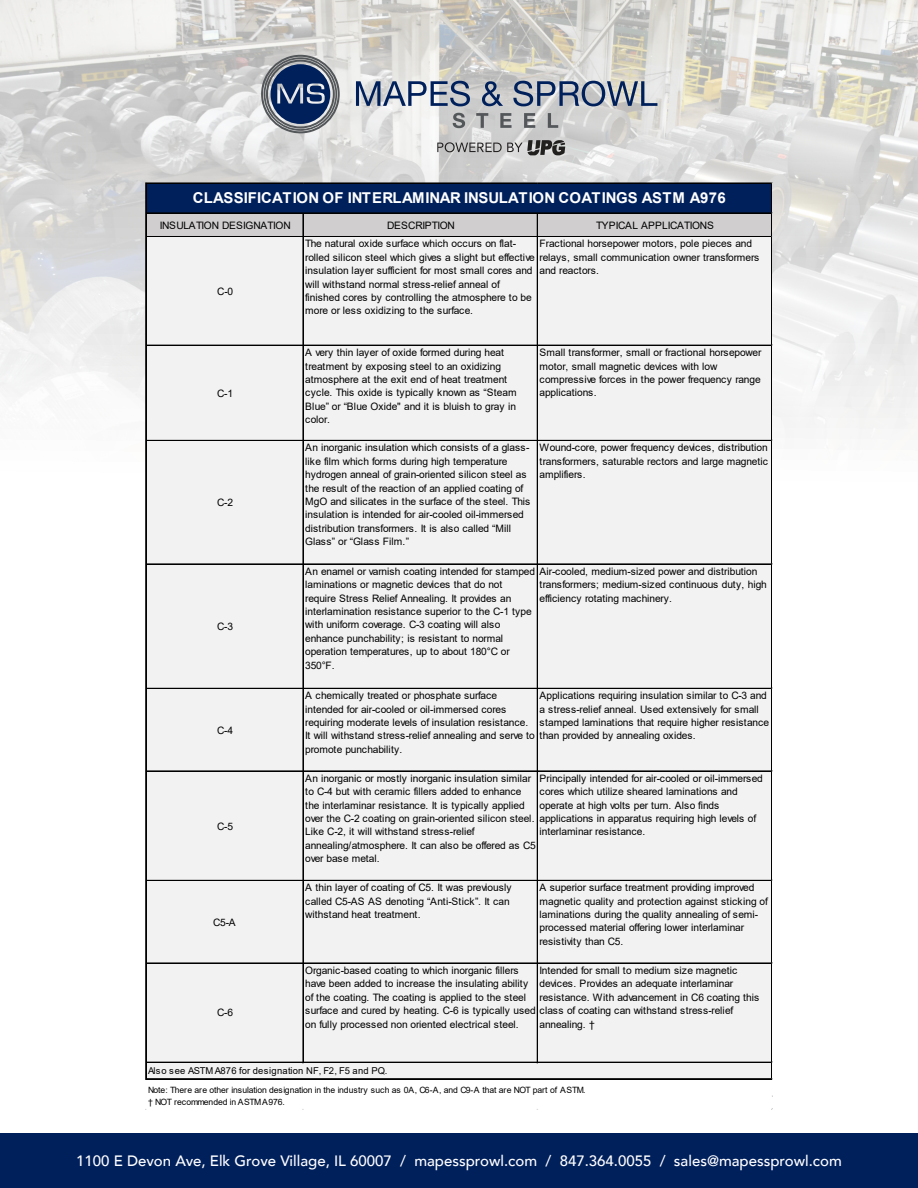
<style>
.page{position:relative;width:918px;height:1188px;background:#fff}
.page>*{position:absolute;margin:0;border:0;box-sizing:border-box;transform-origin:0 0}
.t1{font:500 15px "Avenir";color:#fff}
.t2{font:700 15px "Arial";letter-spacing:.01em;color:#fff}
.t3{font:10.2px/13.4px "Arial";letter-spacing:-.015em;color:#000}
.t4{font:9.45px "Arial";letter-spacing:.025em;color:#000}
.t5{font:8.7px/12.6px "Arial";letter-spacing:-.01em;color:#000}
</style>
<div class="page">
<svg style="left:0;top:0;width:918px;height:429px"></svg>
<div style="left:0;top:1133px;width:918px;height:55px;background:#00205c"></div>
<svg style="left:356px;top:81px;width:114px;height:25px;background:#8e99ae"></svg>
<svg style="left:482px;top:81px;width:21px;height:25px"></svg>
<svg style="left:513px;top:81px;width:144px;height:25px;background:#8e98a9"></svg>
<svg style="left:453px;top:113px;width:12px;height:15px"></svg>
<svg style="left:476px;top:113px;width:12px;height:15px"></svg>
<svg style="left:500px;top:113px;width:12px;height:15px"></svg>
<svg style="left:524px;top:113px;width:11px;height:15px"></svg>
<svg style="left:548px;top:113px;width:10px;height:15px"></svg>
<svg style="left:261px;top:55px;width:79px;height:78px;background:#6a778f"></svg>
<svg style="left:437px;top:140px;width:128px;height:15px;background:#9a9999"></svg>
<div style="left:146px;top:184px;width:626px;height:30px;background:#00205c"></div>
<div style="left:146px;top:213px;width:626px;height:24px;background:#d0cece"></div>
<div style="left:146px;top:236px;width:626px;height:843px;background:#f2f2f2"></div>
<hr style="left:146px;top:183px;width:626px;height:1px;background:#000">
<hr style="left:146px;top:213px;width:626px;height:1px;background:#000">
<hr style="left:146px;top:236px;width:626px;height:1px;background:#000">
<hr style="left:146px;top:345px;width:626px;height:1px;background:#000">
<hr style="left:146px;top:440px;width:626px;height:1px;background:#000">
<hr style="left:146px;top:564px;width:626px;height:1px;background:#000">
<hr style="left:146px;top:688px;width:626px;height:1px;background:#000">
<hr style="left:146px;top:771px;width:626px;height:1px;background:#000">
<hr style="left:146px;top:880px;width:626px;height:1px;background:#000">
<hr style="left:146px;top:963px;width:626px;height:1px;background:#000">
<hr style="left:146px;top:1062px;width:626px;height:1px;background:#000">
<hr style="left:145px;top:183px;width:1px;height:896px;background:#000">
<hr style="left:146px;top:183px;width:1px;height:896px;background:#000">
<hr style="left:146px;top:1078px;width:626px;height:1px;background:#000">
<hr style="left:146px;top:1079px;width:626px;height:1px;background:#000">
<hr style="left:771px;top:184px;width:1px;height:895px;background:#000">
<hr style="left:772px;top:184px;width:1px;height:895px;background:#000">
<hr style="left:303px;top:214px;width:1px;height:849px;background:#000">
<hr style="left:537px;top:214px;width:1px;height:849px;background:#000">
<h1 class="t2" style="left:193px;top:188px;width:534px">CLASSIFICATION OF INTERLAMINAR INSULATION COATINGS ASTM A976</h1>
<p class="t3" style="left:160px;top:218px;width:132px">INSULATION DESIGNATION</p>
<p class="t3" style="left:387px;top:218px;width:69px">DESCRIPTION</p>
<p class="t3" style="left:596px;top:218px;width:119px">TYPICAL APPLICATIONS</p>
<p class="t3" style="left:217px;top:284px;width:17px">C-0</p>
<p class="t3" style="left:217px;top:387px;width:17px">C-1</p>
<p class="t3" style="left:217px;top:496px;width:17px">C-2</p>
<p class="t3" style="left:217px;top:620px;width:17px">C-3</p>
<p class="t3" style="left:217px;top:724px;width:17px">C-4</p>
<p class="t3" style="left:217px;top:820px;width:17px">C-5</p>
<p class="t3" style="left:213px;top:916px;width:24px">C5-A</p>
<p class="t3" style="left:217px;top:1006px;width:17px">C-6</p>
<p class="t3" style="left:305px;top:237px;width:231px">The natural oxide surface which occurs on flat&shy;rolled silicon steel which gives a slight but effective insulation layer sufficient for most small cores and will withstand normal stress-relief anneal of finished cores by controlling the atmosphere to be more or less oxidizing to the surface.</p>
<p class="t3" style="left:540px;top:237px;width:221px">Fractional horsepower motors, pole pieces and relays, small communication owner transformers and reactors.</p>
<p class="t3" style="left:305px;top:346px;width:213px">A very thin layer of oxide formed during heat treatment by exposing steel to an oxidizing atmosphere at the exit end of heat treatment cycle. This oxide is typically known as “Steam Blue” or “Blue Oxide" and it is bluish to gray in color.</p>
<p class="t3" style="left:540px;top:346px;width:223px">Small transformer, small or fractional horsepower motor, small magnetic devices with low compressive forces in the power frequency range applications.</p>
<p class="t3" style="left:305px;top:441px;width:227px">An inorganic insulation which consists of a glass&shy;like film which forms during high temperature hydrogen anneal of grain-oriented silicon steel as the result of the reaction of an applied coating of MgO and silicates in the surface of the steel. This insulation is intended for air-cooled oil-immersed distribution transformers. It is also called “Mill Glass” or “Glass Film.”</p>
<p class="t3" style="left:540px;top:441px;width:230px;text-align:justify">Wound-core, power frequency devices, distribution transformers, saturable rectors and large magnetic amplifiers.</p>
<p class="t3" style="left:305px;top:565px;width:454px">An enamel or varnish coating intended for stamped Air-cooled, medium-sized power and distribution laminations or magnetic devices that do not<br>require Stress Relief Annealing. It provides an<br>interlamination resistance superior to the C-1 type<br>with uniform coverage. C-3 coating will also<br>enhance punchability; is resistant to normal<br>operation temperatures, up to about 180°C or<br>350°F.</p>
<p class="t3" style="left:540px;top:578px;width:229px">transformers; medium-sized continuous duty, high efficiency rotating machinery.</p>
<p class="t3" style="left:305px;top:689px;width:231px">A chemically treated or phosphate surface intended for air-cooled or oil-immersed cores requiring moderate levels of insulation resistance.<br>It will withstand stress-relief annealing and serve to promote punchability.</p>
<p class="t3" style="left:540px;top:689px;width:231px">Applications requiring insulation similar to C-3 and a stress-relief anneal. Used extensively for small stamped laminations that require higher resistance than provided by annealing oxides.</p>
<p class="t3" style="left:305px;top:772px;width:232px">An inorganic or mostly inorganic insulation similar to C-4 but with ceramic fillers added to enhance the interlaminar resistance. It is typically applied over the C-2 coating on grain-oriented silicon steel.<br>Like C-2, it will withstand stress-relief annealing/atmosphere. It can also be offered as C5 over base metal.</p>
<p class="t3" style="left:539px;top:772px;width:225px">Principally intended for air-cooled or oil-immersed cores which utilize sheared laminations and operate at high volts per turn. Also finds applications in apparatus requiring high levels of interlaminar resistance.</p>
<p class="t3" style="left:305px;top:881px;width:208px">A thin layer of coating of C5. It was previously called C5-AS AS denoting “Anti-Stick”. It can withstand heat treatment.</p>
<p class="t3" style="left:539px;top:881px;width:230px">A superior surface treatment providing improved magnetic quality and protection against sticking of laminations during the quality annealing of semi&shy;processed material offering lower interlaminar resistivity than C5.</p>
<p class="t3" style="left:305px;top:964px;width:430px">Organic-based coating to which inorganic fillers<br>have been added to increase the insulating ability<br>of the coating. The coating is applied to the steel<br>surface and cured by heating. C-6 is typically used class of coating can withstand stress-relief on fully processed non oriented electrical steel.</p>
<p class="t3" style="left:540px;top:964px;width:221px">Intended for small to medium size magnetic devices. Provides an adequate interlaminar resistance. With advancement in C6 coating this</p>
<p class="t3" style="left:540px;top:1017px;width:57px">annealing. †</p>
<p class="t4" style="left:148px;top:1064px;width:241px">Also see ASTM A876 for designation NF, F2, F5 and PQ.</p>
<p class="t5" style="left:148px;top:1083px;width:439px">Note: There are other insulation designation in the industry such as 0A, C6-A, and C9-A that are NOT part of ASTM. † NOT recommended in ASTMA976.</p>
<h1 class="t1" style="left:76px;top:1148px;width:767px">1100 E Devon Ave, Elk Grove Village, IL 60007 / mapessprowl.com / 847.364.0055 / sales@mapessprowl.com</h1>
</div>
